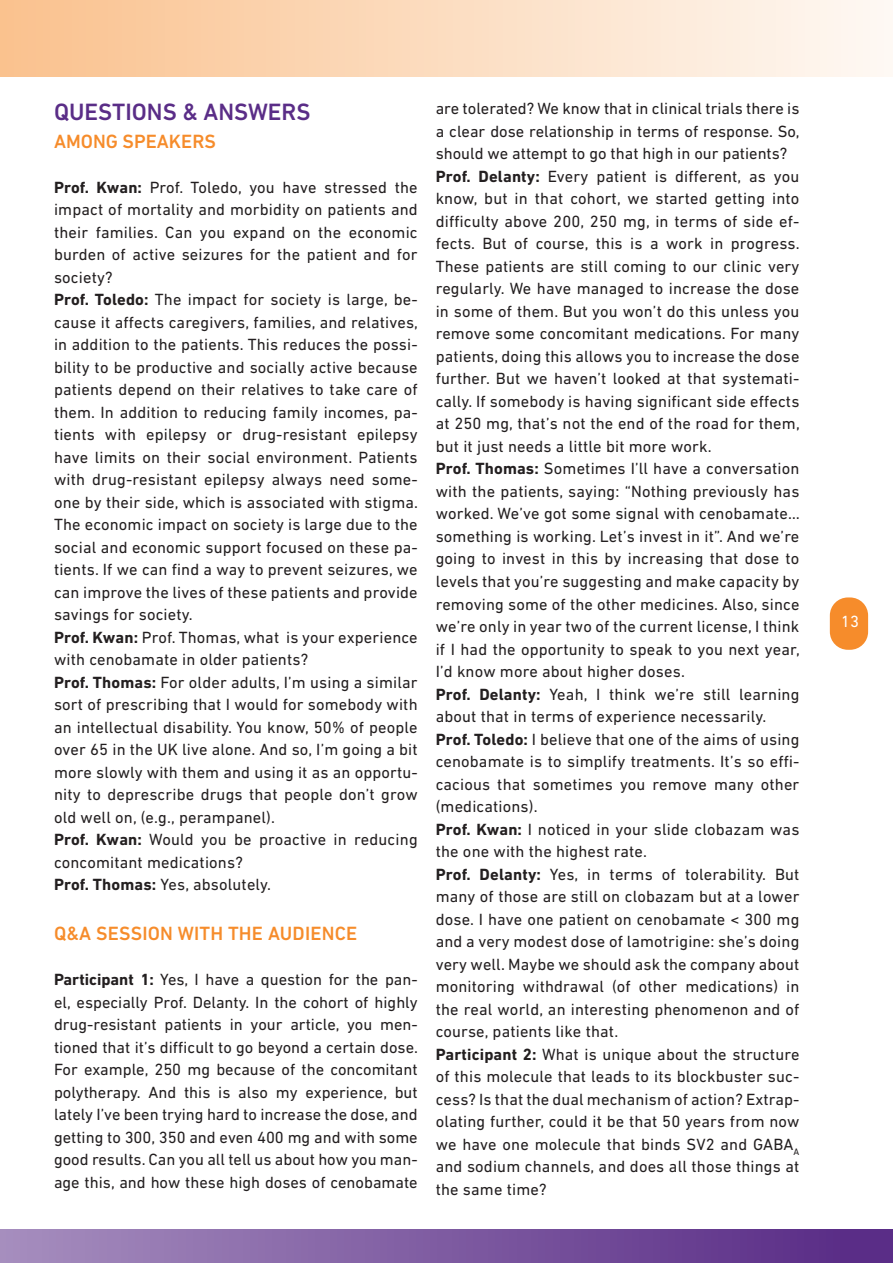
<style>
.page{position:relative;width:893px;height:1263px;background:#fff}
.page>*{position:absolute;margin:0;border:0;box-sizing:border-box;transform-origin:0 0}
.Heading_1{font:500 24px "DIN Next LT Pro";color:#5a2d87}
.Heading_1-2{font:500 19.5px "DIN Next LT Pro";letter-spacing:.01em;color:#f68c2b}
.t1{font:16.5px/22.5px "DIN Next LT Pro";letter-spacing:.01em;color:#231f20;text-align:justify}
.t2{font:16.5px "DIN Next LT Pro";color:#fff}
.s1{font-weight:700}
</style>
<div class="page">
<div style="left:830px;top:597px;width:38px;height:53px;background:#f68c2b;border-radius:18px"></div>
<div style="left:0;top:0;width:892px;height:77px;background:linear-gradient(to right,#fac18d,#fef9f4)"></div>
<div style="left:0;top:1230px;width:893px;height:33px;background:linear-gradient(to right,#a68ebe,#562884)"></div>
<p class="Heading_1" style="left:54px;top:98px;width:258px">QUESTIONS &amp; ANSWERS</p>
<p class="Heading_1-2" style="left:54px;top:130px;width:163px">AMONG SPEAKERS</p>
<p class="t1" style="left:54px;top:176px;width:365px"><span class="s1">Prof. Kwan:</span> Prof. Toledo, you have stressed the impact of mortality and morbidity on patients and their families. Can you expand on the economic burden of active seizures for the patient and for society?</p>
<p class="t1" style="left:54px;top:288px;width:366px"><span class="s1">Prof. Toledo:</span> The impact for society is large, be&shy;cause it affects caregivers, families, and relatives, in addition to the patients. This reduces the possi&shy;bility to be productive and socially active because patients depend on their relatives to take care of them. In addition to reducing family incomes, pa&shy;tients with epilepsy or drug-resistant epilepsy have limits on their social environment. Patients with drug-resistant epilepsy always need some&shy;one by their side, which is associated with stigma.<br>The economic impact on society is large due to the social and economic support focused on these pa&shy;tients. If we can find a way to prevent seizures, we can improve the lives of these patients and provide savings for society.</p>
<p class="t1" style="left:54px;top:626px;width:365px"><span class="s1">Prof. Kwan:</span> Prof. Thomas, what is your experience with cenobamate in older patients?</p>
<p class="t1" style="left:54px;top:671px;width:365px"><span class="s1">Prof. Thomas:</span> For older adults, I’m using a similar sort of prescribing that I would for somebody with an intellectual disability. You know, 50% of people over 65 in the UK live alone. And so, I’m going a bit more slowly with them and using it as an opportu&shy;nity to deprescribe drugs that people don’t grow old well on, (e.g., perampanel).</p>
<p class="t1" style="left:54px;top:828px;width:365px"><span class="s1">Prof. Kwan:</span> Would you be proactive in reducing concomitant medications?</p>
<p class="t1" style="left:54px;top:873px;width:219px"><span class="s1">Prof. Thomas:</span> Yes, absolutely.</p>
<p class="Heading_1-2" style="left:54px;top:922px;width:305px">Q&amp;A SESSION WITH THE AUDIENCE</p>
<p class="t1" style="left:54px;top:968px;width:366px"><span class="s1">Participant 1:</span> Yes, I have a question for the pan&shy;el, especially Prof. Delanty. In the cohort of highly drug-resistant patients in your article, you men&shy;tioned that it’s difficult to go beyond a certain dose.<br>For example, 250 mg because of the concomitant polytherapy. And this is also my experience, but lately I’ve been trying hard to increase the dose, and getting to 300, 350 and even 400 mg and with some good results. Can you all tell us about how you man&shy;age this, and how these high doses of cenobamate</p>
<p class="t1" style="left:436px;top:97px;width:366px">are tolerated? We know that in clinical trials there is a clear dose relationship in terms of response. So, should we attempt to go that high in our patients?</p>
<p class="t1" style="left:436px;top:165px;width:366px"><span class="s1">Prof. Delanty:</span> Every patient is different, as you know, but in that cohort, we started getting into difficulty above 200, 250 mg, in terms of side ef&shy;fects. But of course, this is a work in progress.<br>These patients are still coming to our clinic very regularly. We have managed to increase the dose in some of them. But you won’t do this unless you remove some concomitant medications. For many patients, doing this allows you to increase the dose further. But we haven’t looked at that systemati&shy;cally. If somebody is having significant side effects at 250 mg, that’s not the end of the road for them, but it just needs a little bit more work.</p>
<p class="t1" style="left:436px;top:457px;width:366px"><span class="s1">Prof. Thomas:</span> Sometimes I’ll have a conversation with the patients, saying: “Nothing previously has worked. We’ve got some signal with cenobamate… something is working. Let’s invest in it”. And we’re going to invest in this by increasing that dose to levels that you’re suggesting and make capacity by removing some of the other medicines. Also, since we’re only in year two of the current license, I think if I had the opportunity to speak to you next year, I’d know more about higher doses.</p>
<p class="t1" style="left:436px;top:682px;width:365px"><span class="s1">Prof. Delanty:</span> Yeah, I think we’re still learning about that in terms of experience necessarily.</p>
<p class="t1" style="left:436px;top:727px;width:365px"><span class="s1">Prof. Toledo:</span> I believe that one of the aims of using cenobamate is to simplify treatments. It’s so effi&shy;cacious that sometimes you remove many other (medications).</p>
<p class="t1" style="left:436px;top:817px;width:365px"><span class="s1">Prof. Kwan:</span> I noticed in your slide clobazam was the one with the highest rate.</p>
<p class="t1" style="left:436px;top:862px;width:365px"><span class="s1">Prof. Delanty:</span> Yes, in terms of tolerability. But many of those are still on clobazam but at a lower dose. I have one patient on cenobamate &lt; 300 mg and a very modest dose of lamotrigine: she’s doing very well. Maybe we should ask the company about monitoring withdrawal (of other medications) in the real world, an interesting phenomenon and of course, patients like that.</p>
<p class="t1" style="left:436px;top:1042px;width:365px"><span class="s1">Participant 2:</span> What is unique about the structure of this molecule that leads to its blockbuster suc&shy;cess? Is that the dual mechanism of action? Extrap&shy;olating further, could it be that 50 years from now we have one molecule that binds SV2 and GABA<sub>A </sub>and sodium channels, and does all those things at the same time?</p>
<p class="t2" style="left:841px;top:612px;width:19px">13</p>
</div>
